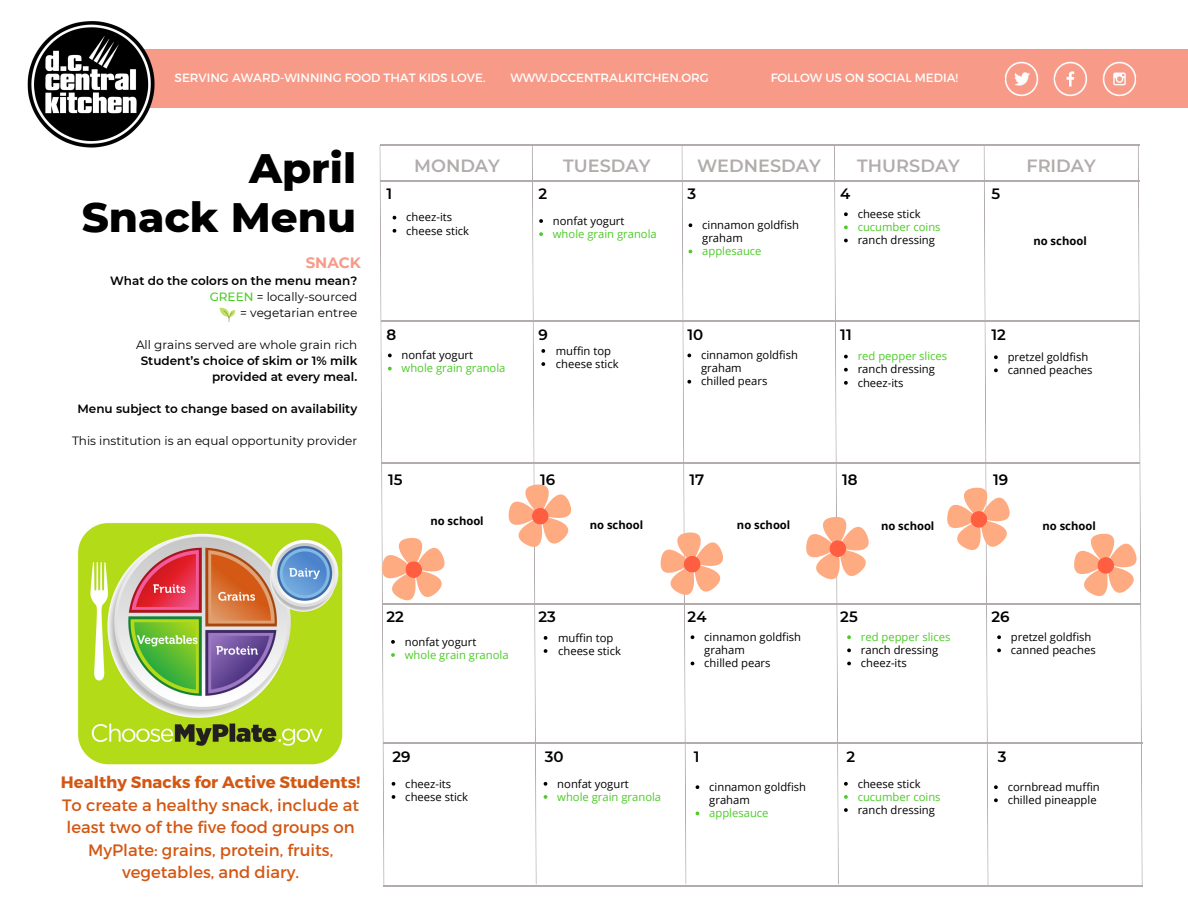
<style>
.page{position:relative;width:1188px;height:918px;background:#fff}
.page>*{position:absolute;margin:0;border:0;box-sizing:border-box;transform-origin:0 0}
.t1{font:800 42px/49.5px "Montserrat";color:#000;text-align:right}
.t2{font:600 17.7px "Montserrat";color:#b2acac}
.t3{font:16.5px/22.5px "Montserrat";color:#d35712;text-align:center}
.t4{font:600 15px "Montserrat";color:#000}
.t5{font:700 15px "Montserrat";color:#f79b88}
.t6{font:600 12px "Montserrat";color:#000}
.t7{font:12px "Montserrat";color:#000}
.t8{font:12px "Montserrat";color:#fff}
.t9{font:11.25px/13.2px "Open Sans";color:#000}
.t10{font:11.25px "Open Sans";color:#4dcb28}
.t11{font:700 11.25px "Open Sans";color:#000}
.s1{font-weight:500;color:#4dcb28}
.s2{font-weight:700}
</style>
<div class="page">
<div style="left:81px;top:49px;width:1107px;height:58px;background:#f79b88"></div>
<img style="left:27px;top:21px;width:131px;height:127px">
<hr style="left:380px;top:144px;width:759px;height:1px;background:#b2acac">
<hr style="left:380px;top:180px;width:759px;height:1px;background:#b2acac">
<hr style="left:381px;top:320px;width:759px;height:1px;background:#b2acac">
<hr style="left:381px;top:462px;width:759px;height:1px;background:#b2acac">
<hr style="left:382px;top:603px;width:758px;height:1px;background:#b2acac">
<hr style="left:383px;top:743px;width:759px;height:1px;background:#b2acac">
<hr style="left:383px;top:885px;width:759px;height:1px;background:#b2acac">
<img style="left:1004px;top:61px;width:133px;height:36px">
<img style="left:78px;top:522px;width:265px;height:243px">
<svg style="left:219px;top:308px;width:16px;height:14px"></svg>
<svg style="left:804px;top:145px;width:73px;height:740px"></svg>
<svg style="left:658px;top:145px;width:73px;height:739px"></svg>
<svg style="left:379px;top:145px;width:74px;height:740px"></svg>
<svg style="left:506px;top:145px;width:73px;height:740px"></svg>
<svg style="left:1072px;top:144px;width:71px;height:742px"></svg>
<svg style="left:945px;top:145px;width:73px;height:740px"></svg>
<p class="t8" style="left:175px;top:70px;width:313px">SERVING AWARD-WINNING FOOD THAT KIDS LOVE.</p>
<p class="t8" style="left:510px;top:70px;width:200px">WWW.DCCENTRALKITCHEN.ORG</p>
<p class="t8" style="left:771px;top:70px;width:189px">FOLLOW US ON SOCIAL MEDIA!</p>
<p class="t1" style="left:82px;top:143px;width:276px">April<br>Snack Menu</p>
<p class="t5" style="left:306px;top:253px;width:57px">SNACK</p>
<h1 class="t6" style="left:110px;top:274px;width:249px">What do the colors on the menu mean?</h1>
<h2 class="t7" style="left:210px;top:290px;width:149px"><span class="s1">GREEN</span> = locally-sourced</h2>
<h2 class="t7" style="left:240px;top:306px;width:119px">= vegetarian entree</h2>
<h2 class="t7" style="left:136px;top:338px;width:223px">All grains served are whole grain rich</h2>
<h2 class="t6" style="left:141px;top:354px;width:218px">Student’s choice of skim or 1% milk</h2>
<h2 class="t6" style="left:212px;top:370px;width:147px">provided at every meal.</h2>
<p class="t6" style="left:77px;top:402px;width:281px">Menu subject to change based on availability</p>
<p class="t7" style="left:72px;top:434px;width:287px">This institution is an equal opportunity provider</p>
<p class="t2" style="left:414px;top:154px;width:87px">MONDAY</p>
<p class="t2" style="left:563px;top:154px;width:89px">TUESDAY</p>
<p class="t2" style="left:697px;top:154px;width:125px">WEDNESDAY</p>
<p class="t2" style="left:857px;top:154px;width:104px">THURSDAY</p>
<p class="t2" style="left:1026px;top:154px;width:71px">FRIDAY</p>
<p class="t4" style="left:386px;top:185px;width:7px">1</p>
<p class="t4" style="left:539px;top:185px;width:10px">2</p>
<h4 class="t4" style="left:688px;top:185px;width:10px">3</h4>
<p class="t4" style="left:840px;top:185px;width:12px">4</p>
<p class="t4" style="left:992px;top:185px;width:10px">5</p>
<p class="t9" style="left:406px;top:210px;width:47px">cheez-its</p>
<p class="t9" style="left:406px;top:224px;width:64px">cheese stick</p>
<p class="t9" style="left:553px;top:214px;width:73px">nonfat yogurt</p>
<p class="t10" style="left:553px;top:226px;width:105px">whole grain granola</p>
<p class="t9" style="left:702px;top:218px;width:98px">cinnamon goldfish graham</p>
<p class="t10" style="left:702px;top:243px;width:61px">applesauce</p>
<p class="t9" style="left:858px;top:207px;width:64px">cheese stick</p>
<p class="t10" style="left:858px;top:219px;width:84px">cucumber coins</p>
<p class="t9" style="left:858px;top:233px;width:79px">ranch dressing</p>
<p class="t4" style="left:386px;top:326px;width:11px">8</p>
<p class="t4" style="left:539px;top:326px;width:11px">9</p>
<p class="t4" style="left:688px;top:326px;width:17px">10</p>
<p class="t4" style="left:840px;top:326px;width:13px">11</p>
<p class="t4" style="left:992px;top:326px;width:16px">12</p>
<p class="t11" style="left:1033px;top:233px;width:55px">no school</p>
<p class="t9" style="left:402px;top:348px;width:73px">nonfat yogurt</p>
<p class="t10" style="left:402px;top:360px;width:105px">whole grain granola</p>
<p class="t9" style="left:556px;top:344px;width:57px">muffin top</p>
<p class="t9" style="left:556px;top:357px;width:64px">cheese stick</p>
<p class="t9" style="left:701px;top:348px;width:98px">cinnamon goldfish graham</p>
<p class="t9" style="left:701px;top:374px;width:68px">chilled pears</p>
<p class="t10" style="left:858px;top:348px;width:91px">red pepper slices</p>
<p class="t9" style="left:858px;top:362px;width:79px">ranch dressing</p>
<p class="t9" style="left:858px;top:376px;width:47px">cheez-its</p>
<p class="t9" style="left:1008px;top:350px;width:82px">pretzel goldfish</p>
<p class="t9" style="left:1008px;top:363px;width:86px">canned peaches</p>
<h6 class="t4" style="left:388px;top:470px;width:16px">15</h6>
<p class="t4" style="left:540px;top:470px;width:17px">16</p>
<p class="t4" style="left:689px;top:470px;width:16px">17</p>
<p class="t4" style="left:842px;top:470px;width:17px">18</p>
<p class="t4" style="left:993px;top:470px;width:17px">19</p>
<p class="t11" style="left:430px;top:513px;width:55px">no school</p>
<h3 class="t11" style="left:590px;top:517px;width:55px">no school</h3>
<p class="t11" style="left:737px;top:517px;width:55px">no school</p>
<p class="t11" style="left:881px;top:518px;width:55px">no school</p>
<p class="t11" style="left:1042px;top:518px;width:55px">no school</p>
<p class="t4" style="left:386px;top:608px;width:19px">22</p>
<p class="t4" style="left:539px;top:608px;width:19px">23</p>
<p class="t4" style="left:688px;top:608px;width:20px">24</p>
<p class="t4" style="left:840px;top:608px;width:19px">25</p>
<p class="t4" style="left:992px;top:608px;width:20px">26</p>
<p class="t9" style="left:405px;top:635px;width:73px">nonfat yogurt</p>
<p class="t10" style="left:405px;top:647px;width:105px">whole grain granola</p>
<p class="t9" style="left:558px;top:631px;width:57px">muffin top</p>
<p class="t9" style="left:558px;top:644px;width:64px">cheese stick</p>
<p class="t9" style="left:704px;top:630px;width:98px">cinnamon goldfish graham</p>
<p class="t9" style="left:704px;top:656px;width:68px">chilled pears</p>
<p class="t10" style="left:861px;top:629px;width:91px">red pepper slices</p>
<p class="t9" style="left:861px;top:643px;width:79px">ranch dressing</p>
<p class="t9" style="left:861px;top:656px;width:47px">cheez-its</p>
<p class="t9" style="left:1011px;top:630px;width:82px">pretzel goldfish</p>
<p class="t9" style="left:1011px;top:643px;width:86px">canned peaches</p>
<p class="t3" style="left:61px;top:770px;width:301px"><span class="s2">Healthy Snacks for Active Students!<br></span>To create a healthy snack, include at least two of the five food groups on MyPlate: grains, protein, fruits, vegetables, and diary.</p>
<p class="t4" style="left:393px;top:747px;width:20px">29</p>
<p class="t4" style="left:545px;top:747px;width:20px">30</p>
<p class="t4" style="left:694px;top:747px;width:7px">1</p>
<p class="t4" style="left:847px;top:747px;width:10px">2</p>
<p class="t4" style="left:998px;top:747px;width:10px">3</p>
<p class="t9" style="left:405px;top:777px;width:47px">cheez-its</p>
<p class="t9" style="left:405px;top:790px;width:64px">cheese stick</p>
<p class="t9" style="left:557px;top:777px;width:73px">nonfat yogurt</p>
<p class="t10" style="left:557px;top:789px;width:105px">whole grain granola</p>
<p class="t9" style="left:709px;top:780px;width:98px">cinnamon goldfish graham</p>
<p class="t10" style="left:709px;top:805px;width:61px">applesauce</p>
<p class="t9" style="left:858px;top:777px;width:64px">cheese stick</p>
<p class="t10" style="left:858px;top:789px;width:84px">cucumber coins</p>
<p class="t9" style="left:858px;top:803px;width:79px">ranch dressing</p>
<p class="t9" style="left:1008px;top:780px;width:94px">cornbread muffin</p>
<p class="t9" style="left:1008px;top:793px;width:90px">chilled pineapple</p>
</div>
